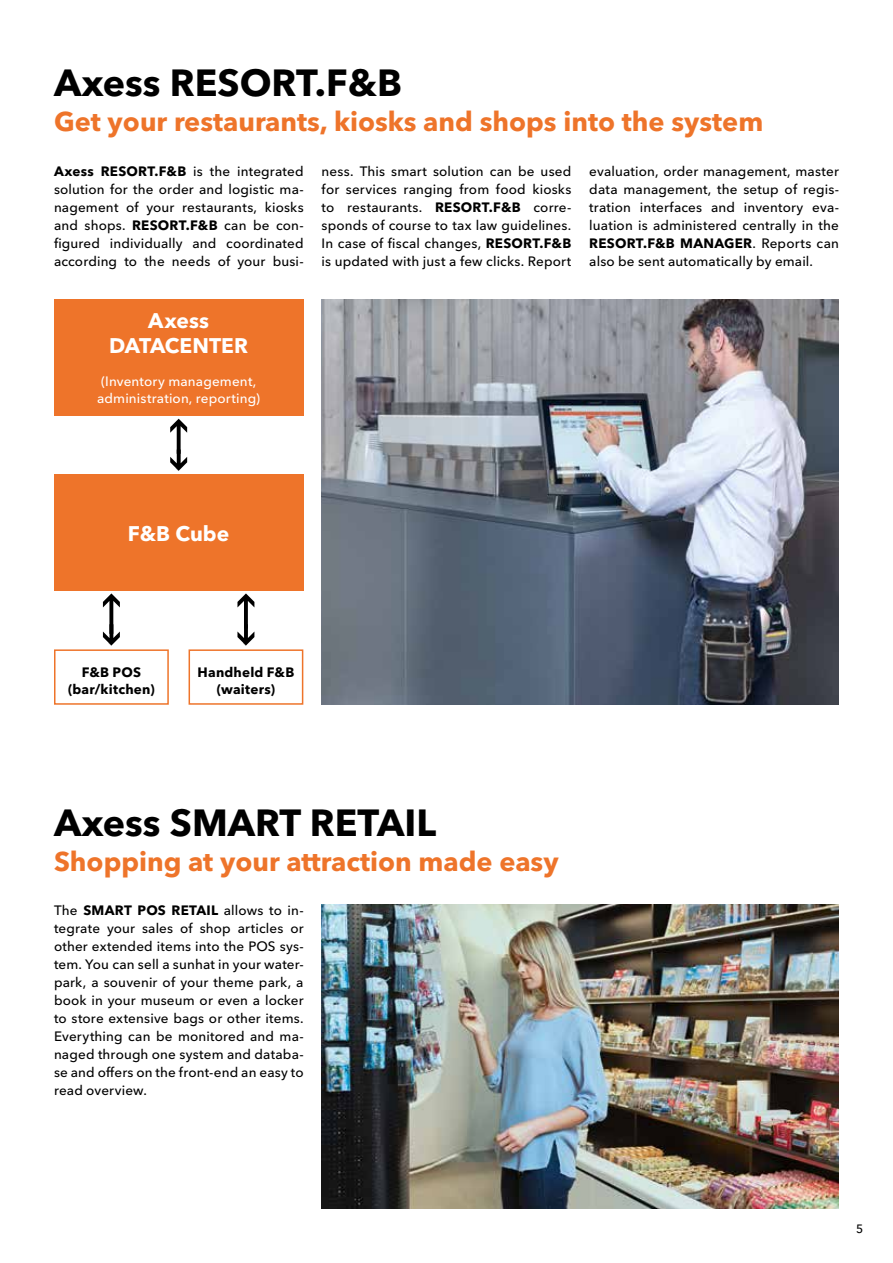
<style>
.page{position:relative;width:893px;height:1263px;background:#fff}
.page>*{position:absolute;margin:0;border:0;box-sizing:border-box;transform-origin:0 0}
.t1{font:700 37.5px "Avenir Next Cyr";color:#000}
.t2{font:700 27px "Avenir Next Cyr";color:#ee742a}
.t3{font:700 21px/25.5px "Avenir Next Cyr";color:#fff;text-align:center}
.t4{font:500 13.5px/18px "Avenir Next Cyr";letter-spacing:.01em;color:#000;text-align:justify}
.t5{font:500 13.5px/16.5px "Avenir Next Cyr";letter-spacing:.01em;color:#fff}
.t6{font:700 13.5px/16.5px "Avenir Next Cyr";letter-spacing:.015em;color:#000;text-align:center}
.t7{font:500 12px "Avenir Next Cyr";color:#000}
.s1{font-weight:700}
</style>
<div class="page">
<div style="left:54px;top:299px;width:249px;height:116px;background:#ee742a"></div>
<div style="left:54px;top:474px;width:249px;height:116px;background:#ee742a"></div>
<div style="left:54px;top:649px;width:115px;height:56px;border:2px solid #ee742a"></div>
<img style="left:322px;top:299px;width:517px;height:406px">
<img style="left:322px;top:904px;width:517px;height:305px">
<div style="left:189px;top:649px;width:114px;height:56px;border:2px solid #ee742a"></div>
<svg style="left:237px;top:593px;width:17px;height:52px"></svg>
<svg style="left:103px;top:593px;width:17px;height:52px"></svg>
<svg style="left:170px;top:419px;width:17px;height:52px"></svg>
<h1 class="t1" style="left:54px;top:60px;width:349px">Axess RESORT.F&amp;B</h1>
<h2 class="t2" style="left:54px;top:105px;width:711px">Get your restaurants, kiosks and shops into the system</h2>
<p class="t4" style="left:54px;top:163px;width:251px"><span class="s1">Axess RESORT.F&amp;B</span> is the integrated solution for the order and logistic ma&shy;nagement of your restaurants, kiosks and shops. <span class="s1">RESORT.F&amp;B</span> can be con&shy;figured individually and coordinated according to the needs of your busi-</p>
<p class="t4" style="left:322px;top:163px;width:251px">ness. This smart solution can be used for services ranging from food kiosks to restaurants. <span class="s1">RESORT.F&amp;B</span> corre&shy;sponds of course to tax law guidelines.<br>In case of fiscal changes, <span class="s1">RESORT.F&amp;B </span>is updated with just a few clicks. Report</p>
<p class="t4" style="left:589px;top:163px;width:251px">evaluation, order management, master data management, the setup of regis&shy;tration interfaces and inventory eva&shy;luation is administered centrally in the <span class="s1">RESORT.F&amp;B MANAGER</span>. Reports can also be sent automatically by email.</p>
<h3 class="t3" style="left:109px;top:308px;width:140px">Axess<br>DATACENTER</h3>
<p class="t5" style="left:97px;top:373px;width:165px">(Inventory management, administration, reporting)</p>
<h3 class="t3" style="left:128px;top:520px;width:103px">F&amp;B Cube</h3>
<p class="t6" style="left:68px;top:664px;width:88px">F&amp;B POS (bar/kitchen)</p>
<p class="t6" style="left:198px;top:664px;width:98px">Handheld F&amp;B (waiters)</p>
<h1 class="t1" style="left:54px;top:800px;width:384px">Axess SMART RETAIL</h1>
<h2 class="t2" style="left:54px;top:845px;width:506px">Shopping at your attraction made easy</h2>
<p class="t4" style="left:54px;top:901px;width:251px">The <span class="s1">SMART POS RETAIL</span> allows to in&shy;tegrate your sales of shop articles or other extended items into the POS sys&shy;tem. You can sell a sunhat in your water&shy;park, a souvenir of your theme park, a book in your museum or even a locker to store extensive bags or other items.<br>Everything can be monitored and ma&shy;naged through one system and databa&shy;se and offers on the front-end an easy to read overview.</p>
<p class="t7" style="left:856px;top:1222px;width:9px">5</p>
</div>
